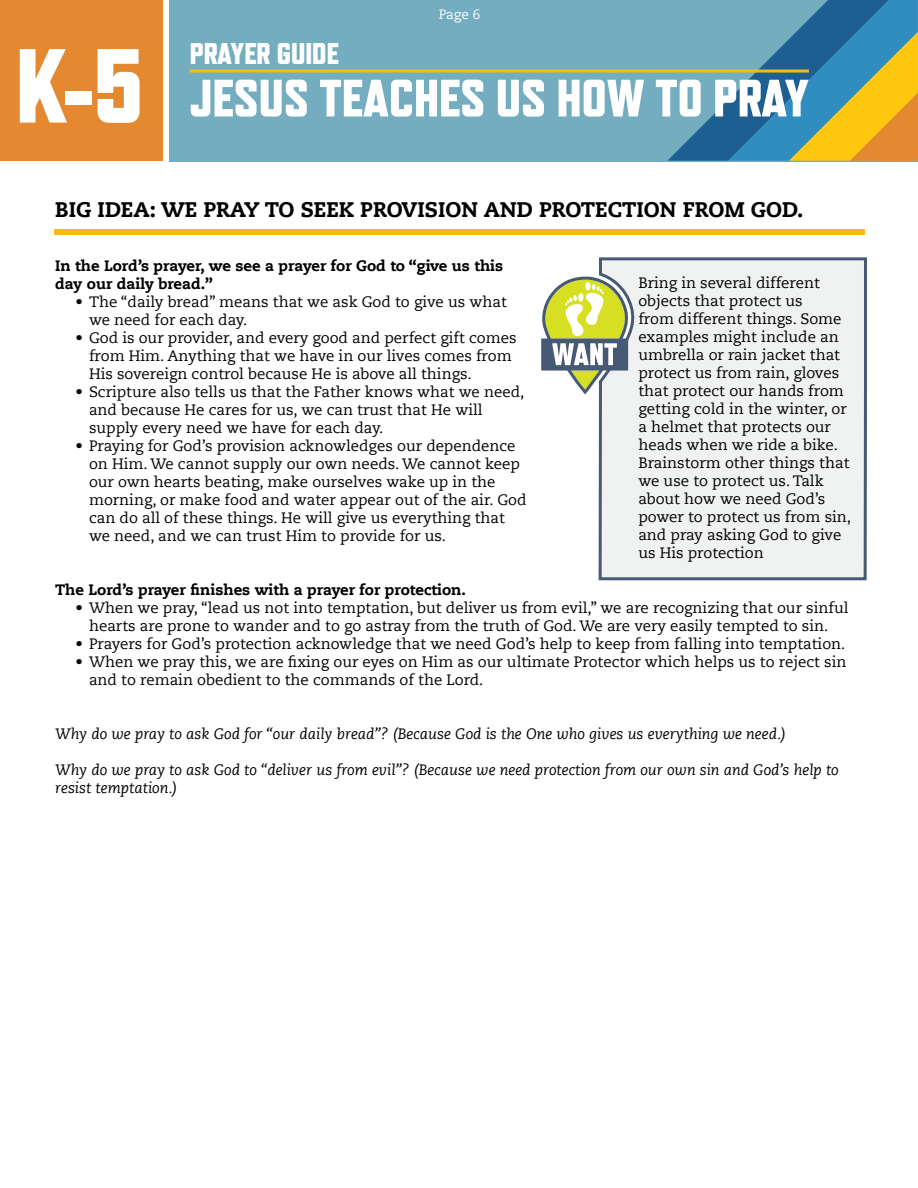
<style>
.page{position:relative;width:918px;height:1188px;background:#fff}
.page>*{position:absolute;margin:0;border:0;box-sizing:border-box;transform-origin:0 0}
.t1{font:800 52.5px "Refrigerator Deluxe";color:#fff}
.t2{font:800 30px "Refrigerator Deluxe";color:#fff}
.t3{font:800 21px "Caecilia LT Std";color:#000}
.t4{font:15px/18px "Caecilia LT Std";color:#000}
.t5{font:italic 15px/18px "Caecilia LT Std";color:#000}
.t6{font:800 15px/18px "Caecilia LT Std";color:#000}
.t7{font:13.5px "Caecilia LT Std";color:#fff}
.s1{font-size:105px}
</style>
<div class="page">
<div style="left:0;top:0;width:163px;height:161px;background:#e4892f"></div>
<div style="left:169px;top:0;width:749px;height:162px;background:#74acc0"></div>
<svg style="left:667px;top:0;width:251px;height:161px"></svg>
<hr style="left:190px;top:70px;width:619px;height:3px;background:#fdba16">
<div style="left:598px;top:257px;width:269px;height:324px;background:#f0f1f1"></div>
<svg style="left:541px;top:277px;width:88px;height:117px"></svg>
<div style="left:54px;top:229px;width:810px;height:6px;background:#fdba16"></div>
<p class="t7" style="left:439px;top:7px;width:43px">Page 6</p>
<h2 class="t2" style="left:190px;top:36px;width:151px">PRAYER GUIDE</h2>
<h1 class="t1" style="left:16px;top:67px;width:795px"><span class="s1">K-5</span> JESUS TEACHES US HOW TO PRAY</h1>
<h3 class="t3" style="left:55px;top:197px;width:750px">BIG IDEA: WE PRAY TO SEEK PROVISION AND PROTECTION FROM GOD.</h3>
<p class="t6" style="left:55px;top:257px;width:450px">In the Lord’s prayer, we see a prayer for God to “give us this day our daily bread.”</p>
<p class="t4" style="left:89px;top:293px;width:419px;text-indent:-14px">• The “daily bread” means that we ask God to give us what we need for each day.</p>
<p class="t4" style="left:89px;top:329px;width:429px;text-indent:-14px">• God is our provider, and every good and perfect gift comes from Him. Anything that we have in our lives comes from<br>His sovereign control because He is above all things.</p>
<p class="t4" style="left:89px;top:383px;width:437px;text-indent:-14px">• Scripture also tells us that the Father knows what we need, and because He cares for us, we can trust that He will supply every need we have for each day.</p>
<p class="t4" style="left:89px;top:437px;width:439px;text-indent:-14px">• Praying for God’s provision acknowledges our dependence on Him. We cannot supply our own needs. We cannot keep our own hearts beating, make ourselves wake up in the morning, or make food and water appear out of the air. God can do all of these things. He will give us everything that we need, and we can trust Him to provide for us.</p>
<p class="t6" style="left:55px;top:581px;width:412px">The Lord’s prayer finishes with a prayer for protection.</p>
<p class="t4" style="left:76px;top:599px;width:774px;text-align:center">• When we pray, “lead us not into temptation, but deliver us from evil,” we are recognizing that our sinful hearts are prone to wander and to go astray from the truth of God. We are very easily tempted to sin.</p>
<p class="t4" style="left:76px;top:635px;width:771px">• Prayers for God’s protection acknowledge that we need God’s help to keep from falling into temptation.</p>
<p class="t4" style="left:89px;top:653px;width:759px;text-indent:-14px">• When we pray this, we are fixing our eyes on Him as our ultimate Protector which helps us to reject sin and to remain obedient to the commands of the Lord.</p>
<p class="t4" style="left:638px;top:274px;width:214px">Bring in several different objects that protect us<br>from different things. Some examples might include an umbrella or rain jacket that protect us from rain, gloves that protect our hands from getting cold in the winter, or a helmet that protects our heads when we ride a bike.<br>Brainstorm other things that we use to protect us. Talk about how we need God’s power to protect us from sin, and pray asking God to give us His protection</p>
<p class="t5" style="left:55px;top:725px;width:733px">Why do we pray to ask God for “our daily bread”? (Because God is the One who gives us everything we need.)</p>
<p class="t5" style="left:55px;top:761px;width:785px">Why do we pray to ask God to “deliver us from evil”? (Because we need protection from our own sin and God’s help to resist temptation.)</p>
</div>
